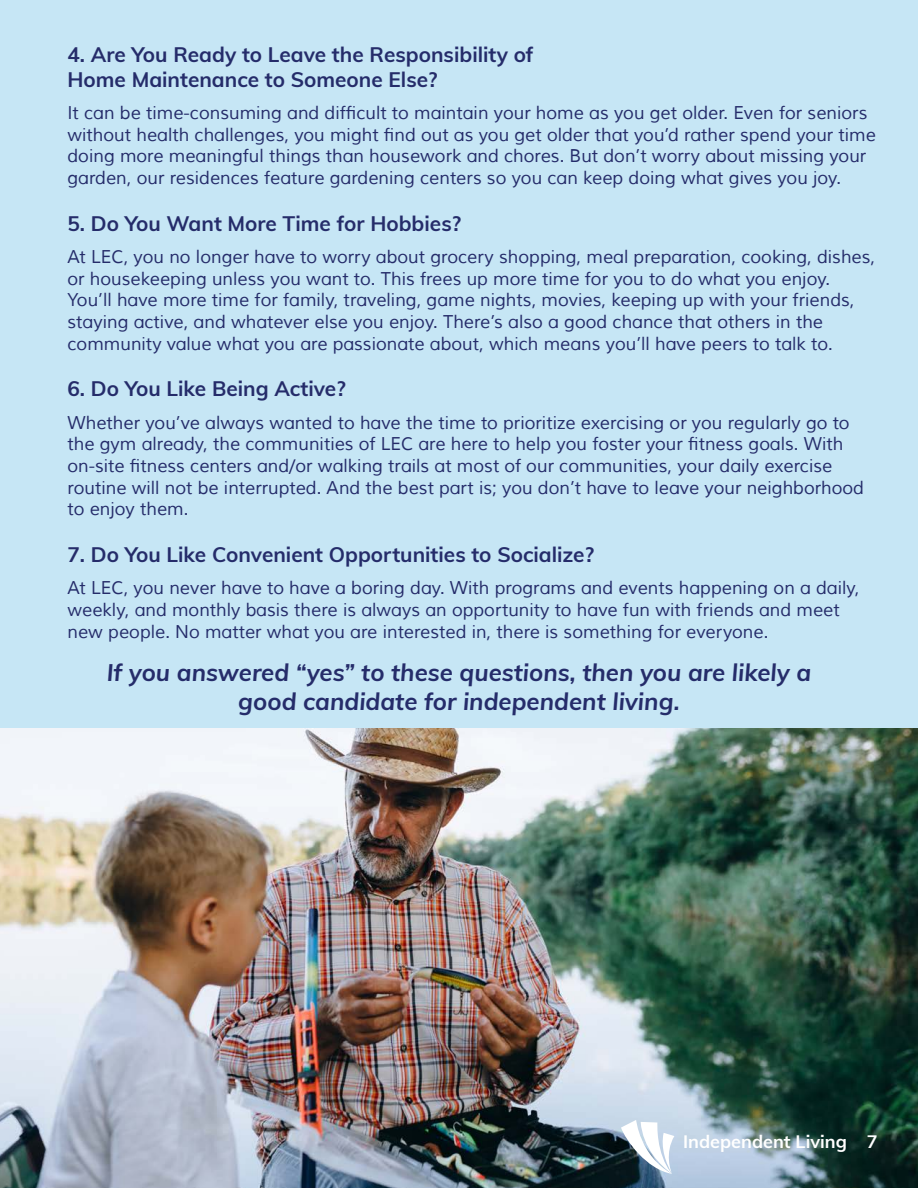
<style>
.page{position:relative;width:918px;height:1188px;background:#fff}
.page>*{position:absolute;margin:0;border:0;box-sizing:border-box;transform-origin:0 0}
.t1{font:italic 700 24px/28.8px "Muli";color:#252c6a;text-align:center}
.t2{font:700 21px/25.2px "Muli";color:#252c6a}
.t3{font:18px/21.6px "Muli";color:#252c6a}
.t4{font:700 18px "Muli";color:#fff}
</style>
<div class="page">
<img style="left:0;top:728px;width:918px;height:460px">
<div style="left:0;top:0;width:918px;height:728px;background:#c6e6f5"></div>
<svg style="left:621px;top:1120px;width:53px;height:54px"></svg>
<p class="t2" style="left:68px;top:40px;width:468px">4. Are You Ready to Leave the Responsibility of<br>Home Maintenance to Someone Else?</p>
<p class="t3" style="left:68px;top:103px;width:810px">It can be time-consuming and difficult to maintain your home as you get older. Even for seniors without health challenges, you might find out as you get older that you’d rather spend your time doing more meaningful things than housework and chores. But don’t worry about missing your garden, our residences feature gardening centers so you can keep doing what gives you joy.</p>
<p class="t2" style="left:68px;top:210px;width:395px">5. Do You Want More Time for Hobbies?</p>
<p class="t3" style="left:68px;top:247px;width:809px">At LEC, you no longer have to worry about grocery shopping, meal preparation, cooking, dishes, or housekeeping unless you want to. This frees up more time for you to do what you enjoy.<br>You’ll have more time for family, traveling, game nights, movies, keeping up with your friends, staying active, and whatever else you enjoy. There’s also a good chance that others in the community value what you are passionate about, which means you’ll have peers to talk to.</p>
<p class="t2" style="left:68px;top:375px;width:280px">6. Do You Like Being Active?</p>
<p class="t3" style="left:68px;top:412px;width:798px">Whether you’ve always wanted to have the time to prioritize exercising or you regularly go to the gym already, the communities of LEC are here to help you foster your fitness goals. With on-site fitness centers and/or walking trails at most of our communities, your daily exercise routine will not be interrupted. And the best part is; you don’t have to leave your neighborhood to enjoy them.</p>
<p class="t2" style="left:68px;top:541px;width:528px">7. Do You Like Convenient Opportunities to Socialize?</p>
<p class="t3" style="left:68px;top:578px;width:794px">At LEC, you never have to have a boring day. With programs and events happening on a daily, weekly, and monthly basis there is always an opportunity to have fun with friends and meet new people. No matter what you are interested in, there is something for everyone.</p>
<h1 class="t1" style="left:107px;top:657px;width:706px">If you answered “yes” to these questions, then you are likely a good candidate for independent living.</h1>
<p class="t4" style="left:683px;top:1128px;width:196px">Independent Living 7</p>
</div>
